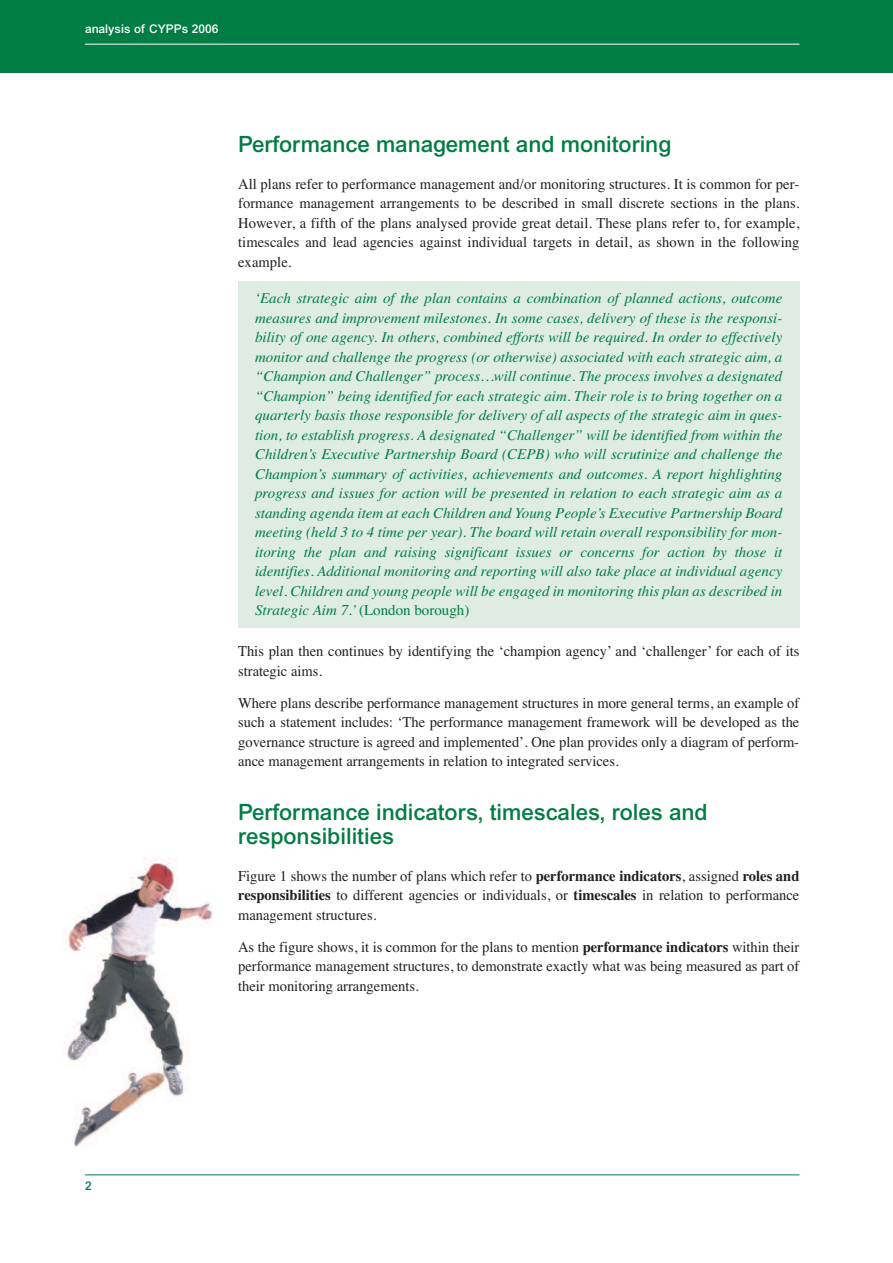
<style>
.page{position:relative;width:893px;height:1263px;background:#fff}
.page>*{position:absolute;margin:0;border:0;box-sizing:border-box;transform-origin:0 0}
.t1{font:500 22.5px/24px "Arial";color:#007d43}
.t2{font:italic 15px/19.5px "Times";color:#007d43;text-align:justify}
.t3{font:15px/19.5px "Times";color:#231f20;text-align:justify}
.t4{font:500 12px "Arial";color:#fff}
.t5{font:500 12px "Arial";color:#007d43}
.s1{font-style:normal}
.s2{font-weight:700}
</style>
<div class="page">
<div style="left:238px;top:282px;width:561px;height:346px;background:#dfece3"></div>
<div style="left:0;top:0;width:893px;height:72px;background:#007d43"></div>
<hr style="left:85px;top:1174px;width:714px;height:1px;background:#007d43">
<hr style="left:85px;top:44px;width:714px;height:1px;background:#fff">
<img style="left:64px;top:859px;width:149px;height:288px">
<p class="t4" style="left:85px;top:25px;width:135px">analysis of CYPPs 2006</p>
<h1 class="t1" style="left:238px;top:134px;width:435px">Performance management and monitoring</h1>
<p class="t3" style="left:238px;top:174px;width:563px">All plans refer to performance management and/or monitoring structures. It is common for per&shy;formance management arrangements to be described in small discrete sections in the plans.<br>However, a fifth of the plans analysed provide great detail. These plans refer to, for example, timescales and lead agencies against individual targets in detail, as shown in the following example.</p>
<p class="t2" style="left:255px;top:288px;width:529px">‘Each strategic aim of the plan contains a combination of planned actions, outcome measures and improvement milestones. In some cases, delivery of these is the responsi&shy;bility of one agency. In others, combined efforts will be required. In order to effectively monitor and challenge the progress (or otherwise) associated with each strategic aim, a “Champion and Challenger” process…will continue. The process involves a designated “Champion” being identified for each strategic aim. Their role is to bring together on a quarterly basis those responsible for delivery of all aspects of the strategic aim in ques&shy;tion, to establish progress. A designated “Challenger” will be identified from within the Children’s Executive Partnership Board (CEPB) who will scrutinize and challenge the Champion’s summary of activities, achievements and outcomes. A report highlighting progress and issues for action will be presented in relation to each strategic aim as a standing agenda item at each Children and Young People’s Executive Partnership Board meeting (held 3 to 4 time per year). The board will retain overall responsibility for mon&shy;itoring the plan and raising significant issues or concerns for action by those it identifies. Additional monitoring and reporting will also take place at individual agency level. Children and young people will be engaged in monitoring this plan as described in Strategic Aim 7.’<span class="s1">(London borough)</span></p>
<p class="t3" style="left:238px;top:641px;width:563px">This plan then continues by identifying the ‘champion agency’ and ‘challenger’ for each of its strategic aims.</p>
<p class="t3" style="left:238px;top:693px;width:563px">Where plans describe performance management structures in more general terms, an example of such a statement includes: ‘The performance management framework will be developed as the governance structure is agreed and implemented’. One plan provides only a diagram of perform&shy;ance management arrangements in relation to integrated services.</p>
<h1 class="t1" style="left:238px;top:802px;width:471px">Performance indicators, timescales, roles and responsibilities</h1>
<p class="t3" style="left:238px;top:866px;width:563px">Figure 1 shows the number of plans which refer to <span class="s2">performance indicators</span>, assigned <span class="s2">roles and responsibilities</span> to different agencies or individuals, or <span class="s2">timescales</span> in relation to performance management structures.</p>
<p class="t3" style="left:238px;top:937px;width:563px">As the figure shows, it is common for the plans to mention <span class="s2">performance indicators</span> within their performance management structures, to demonstrate exactly what was being measured as part of their monitoring arrangements.</p>
<p class="t5" style="left:85px;top:1181px;width:8px">2</p>
</div>
